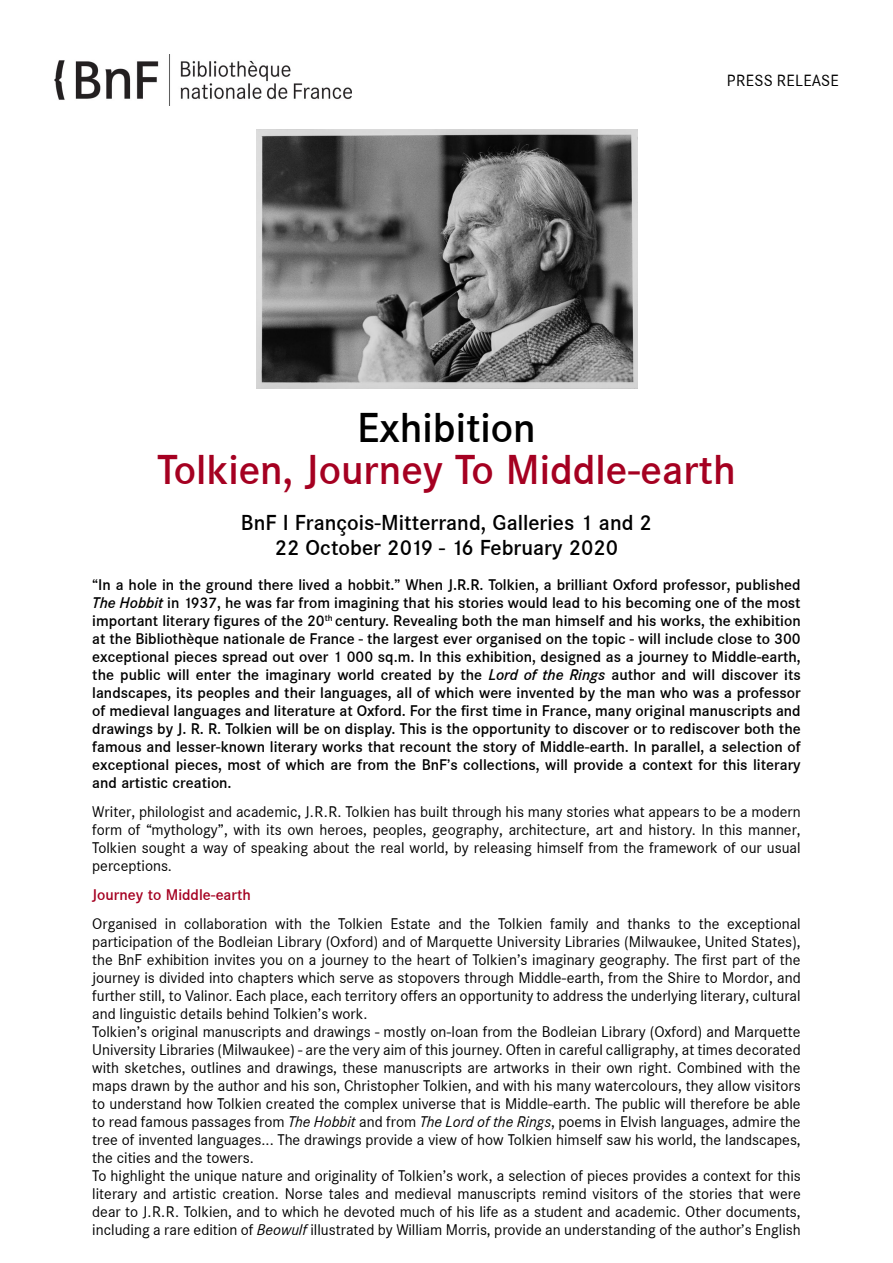
<style>
.page{position:relative;width:893px;height:1263px;background:#fff}
.page>*{position:absolute;margin:0;border:0;box-sizing:border-box;transform-origin:0 0}
.t1{font:500 40.5px "Corporate SBQ";color:#a50021}
.t2{font:500 40.5px "Corporate SBQ";color:#000}
.t3{font:500 21px/25.2px "Corporate SBQ";color:#000;text-align:center}
.t4{font:15.75px "Corporate SBQ";letter-spacing:.02em;color:#000}
.t5{font:15px/18px "Corporate SBQ";color:#000;text-align:justify}
.t6{font:500 15px/18px "Corporate SBQ";color:#000;text-align:justify}
.t7{font:500 15px "Corporate SBQ";color:#a50021}
.s1{font-style:italic}
</style>
<div class="page">
<img style="left:54px;top:54px;width:298px;height:51px">
<img style="left:256px;top:129px;width:381px;height:259px">
<p class="t4" style="left:727px;top:71px;width:114px">PRESS RELEASE</p>
<h1 class="t2" style="left:357px;top:403px;width:180px">Exhibition</h1>
<h1 class="t1" style="left:157px;top:445px;width:580px">Tolkien, Journey To Middle-earth</h1>
<h2 class="t3" style="left:241px;top:510px;width:412px">BnF I François-Mitterrand, Galleries 1 and 2<br>22 October 2019 - 16 February 2020</h2>
<p class="t6" style="left:92px;top:576px;width:710px">“In a hole in the ground there lived a hobbit.” When J.R.R. Tolkien, a brilliant Oxford professor, published <span class="s1">The Hobbit</span> in 1937, he was far from imagining that his stories would lead to his becoming one of the most important literary figures of the 20<sup>th</sup> century. Revealing both the man himself and his works, the exhibition at the Bibliothèque nationale de France - the largest ever organised on the topic - will include close to 300 exceptional pieces spread out over 1 000 sq.m. In this exhibition, designed as a journey to Middle-earth, the public will enter the imaginary world created by the <span class="s1">Lord of the Rings</span> author and will discover its landscapes, its peoples and their languages, all of which were invented by the man who was a professor of medieval languages and literature at Oxford. For the first time in France, many original manuscripts and drawings by J. R. R. Tolkien will be on display. This is the opportunity to discover or to rediscover both the famous and lesser-known literary works that recount the story of Middle-earth. In parallel, a selection of exceptional pieces, most of which are from the BnF’s collections, will provide a context for this literary and artistic creation.</p>
<p class="t5" style="left:92px;top:803px;width:710px">Writer, philologist and academic, J.R.R. Tolkien has built through his many stories what appears to be a modern form of “mythology”, with its own heroes, peoples, geography, architecture, art and history. In this manner, Tolkien sought a way of speaking about the real world, by releasing himself from the framework of our usual perceptions.</p>
<p class="t7" style="left:92px;top:886px;width:160px">Journey to Middle-earth</p>
<p class="t5" style="left:92px;top:915px;width:710px;text-align:left">Organised in collaboration with the Tolkien Estate and the Tolkien family and thanks to the exceptional participation of the Bodleian Library (Oxford) and of Marquette University Libraries (Milwaukee, United States), the BnF exhibition invites you on a journey to the heart of Tolkien’s imaginary geography. The first part of the journey is divided into chapters which serve as stopovers through Middle-earth, from the Shire to Mordor, and further still, to Valinor. Each place, each territory offers an opportunity to address the underlying literary, cultural and linguistic details behind Tolkien’s work.<br>Tolkien’s original manuscripts and drawings - mostly on-loan from the Bodleian Library (Oxford) and Marquette University Libraries (Milwaukee) - are the very aim of this journey. Often in careful calligraphy, at times decorated with sketches, outlines and drawings, these manuscripts are artworks in their own right. Combined with the maps drawn by the author and his son, Christopher Tolkien, and with his many watercolours, they allow visitors to understand how Tolkien created the complex universe that is Middle-earth. The public will therefore be able to read famous passages from <span class="s1">The Hobbit</span> and from <span class="s1">The Lord of the Rings</span>, poems in Elvish languages, admire the tree of invented languages... The drawings provide a view of how Tolkien himself saw his world, the landscapes, the cities and the towers.<br>To highlight the unique nature and originality of Tolkien’s work, a selection of pieces provides a context for this literary and artistic creation. Norse tales and medieval manuscripts remind visitors of the stories that were dear to J.R.R. Tolkien, and to which he devoted much of his life as a student and academic. Other documents, including a rare edition of <span class="s1">Beowulf</span> illustrated by William Morris, provide an understanding of the author’s English</p>
</div>
